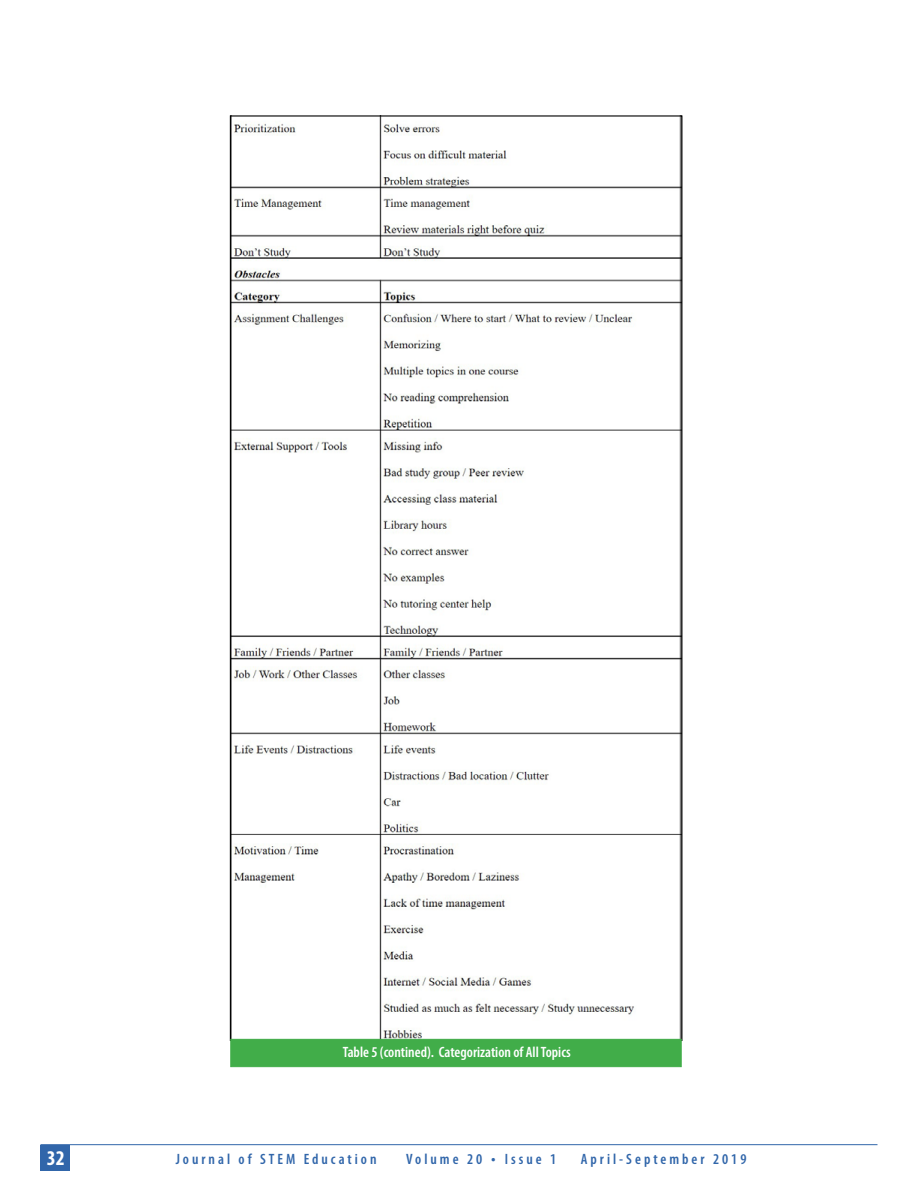
<style>
.page{position:relative;width:918px;height:1188px;background:#fff}
.page>*{position:absolute;margin:0;border:0;box-sizing:border-box;transform-origin:0 0}
.t1{font:700 condensed 21px "Myriad Pro";color:#fff}
.t2{font:600 condensed 15px "Myriad Pro";letter-spacing:.2em;color:#3166aa}
.t3{font:600 condensed 15px "Myriad Pro";color:#fff}
.s1{font-size:16.5px}
</style>
<div class="page">
<hr style="left:40px;top:1144px;width:838px;height:1px;background:#3166aa">
<div style="left:40px;top:1145px;width:30px;height:26px;background:#3166aa"></div>
<img style="left:232px;top:117px;width:448px;height:922px">
<div style="left:230px;top:1039px;width:452px;height:28px;background:#41ad49"></div>
<p class="t3" style="left:343px;top:1043px;width:229px">Table 5 (contined). Categorization of All Topics</p>
<h1 class="t1" style="left:47px;top:1145px;width:19px">32</h1>
<p class="t2" style="left:176px;top:1150px;width:202px">Journal of STEM Education</p>
<p class="t2" style="left:406px;top:1150px;width:152px">Volume 20 <span class="s1">•</span> Issue 1</p>
<p class="t2" style="left:581px;top:1150px;width:167px">April-September 2019</p>
</div>
